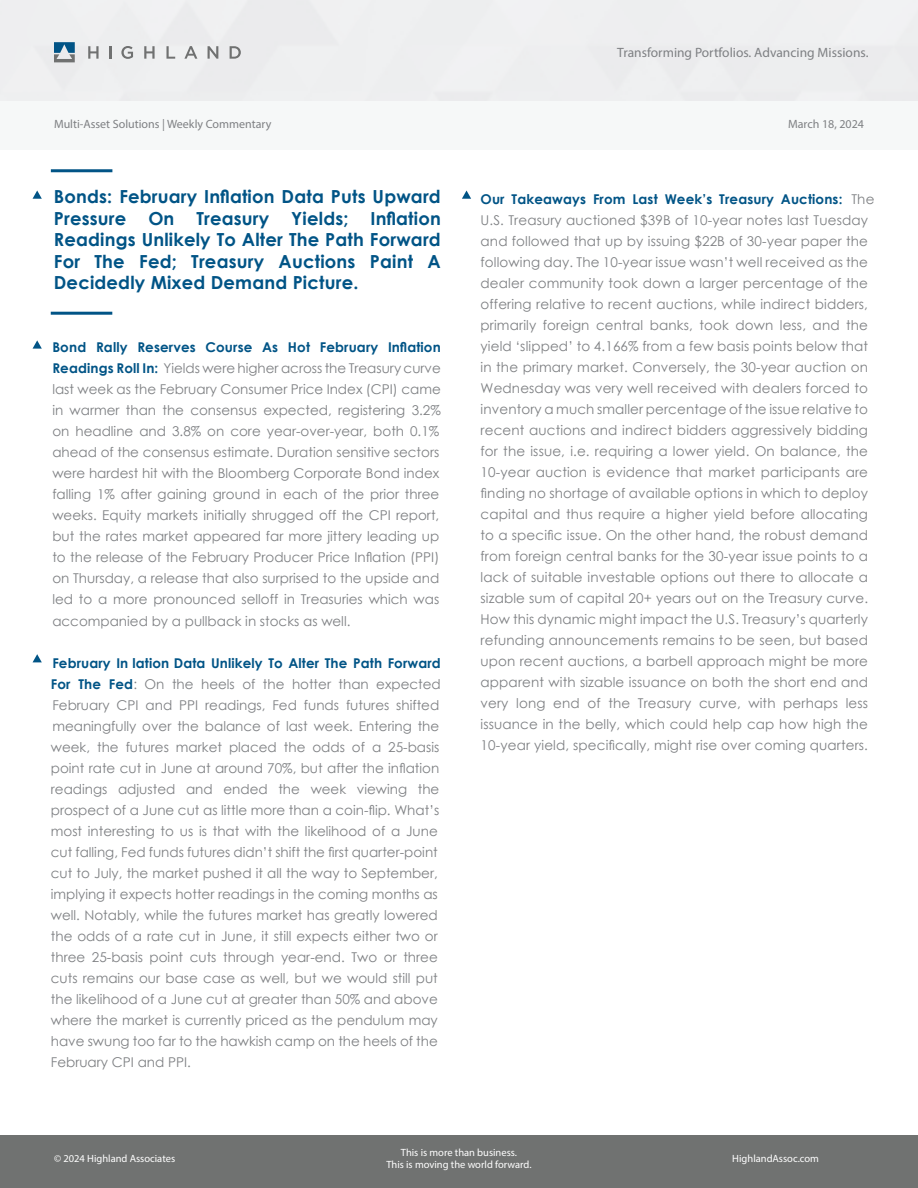
<style>
.page{position:relative;width:918px;height:1188px;background:#fff}
.page>*{position:absolute;margin:0;border:0;box-sizing:border-box;transform-origin:0 0}
.t1{font:700 18px/21.6px "Century Gothic";letter-spacing:.01em;color:#015486;text-align:justify}
.t2{font:13.5px/21px "Century Gothic";letter-spacing:.01em;color:#7e8083}
.t3{font:13.5px "Myriad Pro";color:#7e8083}
.t4{font:12px "Myriad Pro";color:#7e8083}
.t5{font:10.5px/12.6px "Myriad Pro";color:#fff;text-align:center}
.s1{font-weight:700;color:#015486}
</style>
<div class="page">
<div style="left:0;top:1135px;width:918px;height:53px;background:#707271"></div>
<div style="left:0;top:102px;width:918px;height:48px;background:#f6f8f8"></div>
<svg style="left:33px;top:190px;width:9px;height:9px"></svg>
<svg style="left:33px;top:340px;width:9px;height:9px"></svg>
<svg style="left:462px;top:191px;width:9px;height:8px"></svg>
<svg style="left:33px;top:654px;width:9px;height:8px"></svg>
<hr style="left:51px;top:169px;width:61px;height:3px;background:#015486">
<hr style="left:51px;top:312px;width:61px;height:3px;background:#015486">
<svg style="left:54px;top:42px;width:21px;height:20px"></svg>
<svg style="left:88px;top:46px;width:11px;height:13px"></svg>
<svg style="left:110px;top:46px;width:2px;height:13px"></svg>
<svg style="left:121px;top:46px;width:12px;height:13px"></svg>
<svg style="left:166px;top:46px;width:9px;height:13px"></svg>
<svg style="left:184px;top:46px;width:13px;height:13px"></svg>
<svg style="left:208px;top:46px;width:10px;height:13px"></svg>
<svg style="left:230px;top:46px;width:11px;height:13px"></svg>
<svg style="left:144px;top:46px;width:11px;height:13px"></svg>
<p class="t4" style="left:54px;top:117px;width:219px">Multi-Asset Solutions | Weekly Commentary</p>
<h1 class="t1" style="left:54px;top:185px;width:389px">Bonds: February Inflation Data Puts Upward Pressure On Treasury Yields; Inflation Readings Unlikely To Alter The Path Forward For The Fed; Treasury Auctions Paint A Decidedly Mixed Demand Picture.</h1>
<p class="t2" style="left:52px;top:337px;width:390px;text-align:justify"><span class="s1">Bond Rally Reserves Course As Hot February Inflation Readings Roll In:</span> Yields were higher across the Treasury curve last week as the February Consumer Price Index (CPI) came in warmer than the consensus expected, registering 3.2% on headline and 3.8% on core year-over-year, both 0.1% ahead of the consensus estimate. Duration sensitive sectors were hardest hit with the Bloomberg Corporate Bond index falling 1% after gaining ground in each of the prior three weeks. Equity markets initially shrugged off the CPI report, but the rates market appeared far more jittery leading up to the release of the February Producer Price Inflation (PPI) on Thursday, a release that also surprised to the upside and led to a more pronounced selloff in Treasuries which was accompanied by a pullback in stocks as well.</p>
<p class="t2" style="left:51px;top:652px;width:392px"><span class="s1">February In lation Data Unlikely To Alter The Path Forward For The Fed</span>: On the heels of the hotter than expected February CPI and PPI readings, Fed funds futures shifted meaningfully over the balance of last week. Entering the week, the futures market placed the odds of a 25-basis point rate cut in June at around 70%, but after the inflation readings adjusted and ended the week viewing the prospect of a June cut as little more than a coin-flip. What’s most interesting to us is that with the likelihood of a June cut falling, Fed funds futures didn’t shift the first quarter-point cut to July, the market pushed it all the way to September, implying it expects hotter readings in the coming months as well. Notably, while the futures market has greatly lowered the odds of a rate cut in June, it still expects either two or three 25-basis point cuts through year-end. Two or three cuts remains our base case as well, but we would still put the likelihood of a June cut at greater than 50% and above where the market is currently priced as the pendulum may have swung too far to the hawkish camp on the heels of the February CPI and PPI.</p>
<p class="t3" style="left:617px;top:44px;width:253px">Transforming Portfolios. Advancing Missions.</p>
<p class="t4" style="left:788px;top:117px;width:77px">March 18, 2024</p>
<p class="t2" style="left:481px;top:188px;width:395px"><span class="s1">Our Takeaways From Last Week’s Treasury Auctions:</span> The U.S. Treasury auctioned $39B of 10-year notes last Tuesday and followed that up by issuing $22B of 30-year paper the following day. The 10-year issue wasn’t well received as the dealer community took down a larger percentage of the offering relative to recent auctions, while indirect bidders, primarily foreign central banks, took down less, and the yield ‘slipped’ to 4.166% from a few basis points below that in the primary market. Conversely, the 30-year auction on Wednesday was very well received with dealers forced to inventory a much smaller percentage of the issue relative to recent auctions and indirect bidders aggressively bidding for the issue, i.e. requiring a lower yield. On balance, the 10-year auction is evidence that market participants are finding no shortage of available options in which to deploy capital and thus require a higher yield before allocating to a specific issue. On the other hand, the robust demand from foreign central banks for the 30-year issue points to a lack of suitable investable options out there to allocate a sizable sum of capital 20+ years out on the Treasury curve.<br>How this dynamic might impact the U.S. Treasury’s quarterly refunding announcements remains to be seen, but based upon recent auctions, a barbell approach might be more apparent with sizable issuance on both the short end and very long end of the Treasury curve, with perhaps less issuance in the belly, which could help cap how high the 10-year yield, specifically, might rise over coming quarters.</p>
<p class="t5" style="left:386px;top:1146px;width:147px">This is more than business.<br>This is moving the world forward.</p>
<p class="t5" style="left:54px;top:1152px;width:123px">© 2024 Highland Associates</p>
<p class="t5" style="left:732px;top:1152px;width:88px">HighlandAssoc.com</p>
</div>
